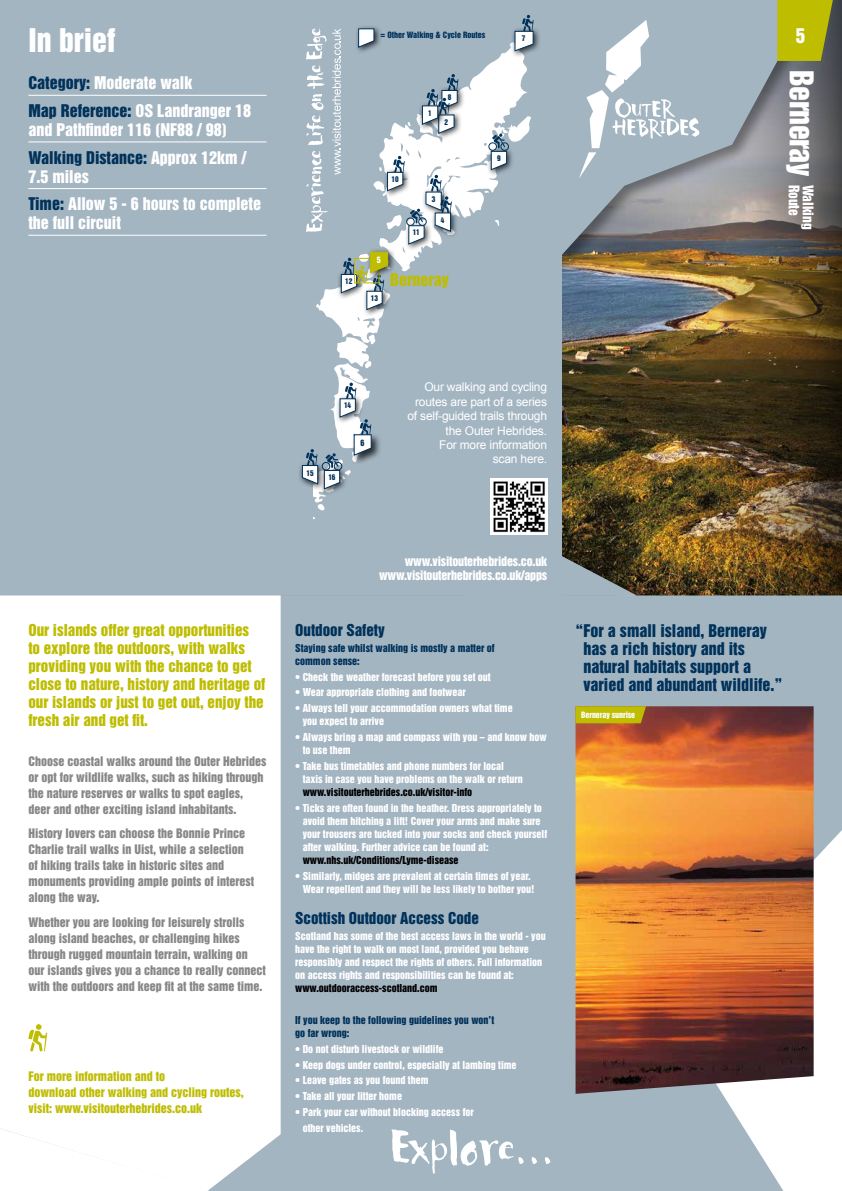
<style>
.page{position:relative;width:842px;height:1191px;background:#fff}
.page>*{position:absolute;margin:0;border:0;box-sizing:border-box;transform-origin:0 0}
.t1{font:56.5px "Carumba Plain";letter-spacing:-.015em;color:#fff}
.t2{font:30px "Helvetica Inserat";letter-spacing:-.02em;color:#fff}
.t3{font:29.8px "Helvetica Inserat";color:#fff}
.t4{font:18.8px "Helvetica Inserat";color:#fff}
.t5{font:16px/27.6px "Helvetica Inserat";color:#fff}
.t6{font:16px/18px "Helvetica Inserat";color:#00325a}
.t7{font:16px "Helvetica Inserat";color:#bebd00}
.t8{font:15px/18px "Helvetica Inserat";color:#bebd00}
.t9{font:15px "Helvetica Inserat";color:#00325a}
.t10{font:13.5px "Helvetica Inserat";letter-spacing:-.01em;color:#fff}
.t11{font:12px/16px "Helvetica Inserat";color:#878787}
.t12{font:12px/14.4px "Arial";letter-spacing:-.015em;color:#fff;text-align:right}
.t13{font:12px/16px "Helvetica Inserat";color:#bebd00}
.t14{font:12px/14.4px "Helvetica Inserat";letter-spacing:-.015em;color:#fff;text-align:right}
.t15{font:10px/13px "Helvetica Inserat";color:#fff}
.t16{font:10px/13px "Helvetica Inserat";color:#00325a}
.t17{font:10px "Helvetica Inserat";color:#000}
.t18{font:8px "Helvetica Inserat";color:#00325a}
.t19{font:8px "Helvetica Inserat";letter-spacing:-.01em;color:#fff}
.t20{font:7.2px "Helvetica Inserat";letter-spacing:-.01em;color:#00325a}
.s1{color:#00325a}
</style>
<div class="page">
<svg style="left:830px;top:0;width:12px;height:595px;background:#3b3429"></svg>
<div style="left:0;top:0;width:830px;height:612px;background:#000;opacity:.4"></div>
<img style="left:0;top:0;width:810px;height:595px">
<svg style="left:777px;top:0;width:56px;height:61px;background:#b0b00a"></svg>
<svg style="left:579px;top:20px;width:120px;height:159px"></svg>
<div style="left:463px;top:248px;width:98px;height:347px;background:#a4b5c2"></div>
<img style="left:490px;top:478px;width:57px;height:57px">
<hr style="left:28px;top:95px;width:238px;height:1px;background:#fff">
<hr style="left:28px;top:142px;width:238px;height:1px;background:#fff">
<hr style="left:28px;top:188px;width:238px;height:1px;background:#fff">
<hr style="left:28px;top:235px;width:238px;height:1px;background:#fff">
<div style="left:281px;top:595px;width:561px;height:596px;background:#a4b5c2"></div>
<svg style="left:671px;top:830px;width:171px;height:361px"></svg>
<svg style="left:0;top:595px;width:281px;height:596px"></svg>
<img style="left:575px;top:706px;width:239px;height:387px">
<svg style="left:575px;top:706px;width:71px;height:17px"></svg>
<svg style="left:28px;top:1024px;width:19px;height:27px"></svg>
<div style="left:511px;top:27px;width:30px;height:31px;background:#000;opacity:.75"></div>
<div style="left:298px;top:461px;width:28px;height:30px;background:#000;opacity:.75"></div>
<svg style="left:301px;top:15px;width:233px;height:505px"></svg>
<h3 class="t3" style="left:28px;top:23px;width:89px">In brief</h3>
<h3 class="t5" style="left:28px;top:70px;width:224px"><span class="s1">Category:</span> Moderate walk<br><span class="s1">Map Reference:</span> OS Landranger 18</h3>
<h3 class="t5" style="left:28px;top:116px;width:219px">and Pathfinder 116 (NF88 / 98)<br><span class="s1">Walking Distance:</span> Approx 12km /</h3>
<h3 class="t5" style="left:28px;top:163px;width:234px">7.5 miles<br><span class="s1">Time:</span> Allow 5 - 6 hours to complete</h3>
<h3 class="t5" style="left:28px;top:209px;width:94px">the full circuit</h3>
<p class="t18" style="left:381px;top:30px;width:106px">= Other Walking &amp; Cycle Routes</p>
<p class="t20" style="left:428px;top:108px;width:5px">1</p>
<p class="t20" style="left:448px;top:93px;width:5px">8</p>
<p class="t20" style="left:444px;top:118px;width:5px">2</p>
<p class="t20" style="left:345px;top:277px;width:9px">12</p>
<p class="t19" style="left:377px;top:255px;width:5px">5</p>
<p class="t20" style="left:371px;top:294px;width:9px">13</p>
<p class="t20" style="left:391px;top:175px;width:9px">10</p>
<p class="t20" style="left:413px;top:228px;width:9px">11</p>
<p class="t20" style="left:432px;top:195px;width:5px">3</p>
<p class="t20" style="left:441px;top:215px;width:5px">4</p>
<h3 class="t7" style="left:390px;top:270px;width:60px">Berneray</h3>
<p class="t20" style="left:497px;top:154px;width:5px">9</p>
<p class="t20" style="left:522px;top:34px;width:5px">7</p>
<h3 class="t4" style="left:796px;top:25px;width:11px">5</h3>
<h2 class="t2" style="left:819px;top:70px;width:107px;rotate:90deg">Berneray</h2>
<h3 class="t10" style="left:802px;top:185px;width:32px;rotate:90deg">Route</h3>
<h3 class="t10" style="left:816px;top:185px;width:46px;rotate:90deg">Walking</h3>
<p class="t20" style="left:306px;top:469px;width:9px">15</p>
<p class="t20" style="left:344px;top:401px;width:9px">14</p>
<p class="t20" style="left:328px;top:473px;width:9px">16</p>
<p class="t18" style="left:360px;top:437px;width:5px">6</p>
<p class="t12" style="left:407px;top:380px;width:141px">Our walking and cycling routes are part of a series of self-guided trails through the Outer Hebrides.<br>For more information<br>scan here.</p>
<h3 class="t8" style="left:28px;top:621px;width:239px">Our islands offer great opportunities<br>to explore the outdoors, with walks providing you with the chance to get close to nature, history and heritage of our islands or just to get out, enjoy the fresh air and get fit.</h3>
<p class="t11" style="left:28px;top:753px;width:239px">Choose coastal walks around the Outer Hebrides or opt for wildlife walks, such as hiking through the nature reserves or walks to spot eagles, deer and other exciting island inhabitants.</p>
<p class="t11" style="left:28px;top:825px;width:227px">History lovers can choose the Bonnie Prince Charlie trail walks in Uist, while a selection of hiking trails take in historic sites and monuments providing ample points of interest along the way.</p>
<p class="t11" style="left:28px;top:914px;width:239px">Whether you are looking for leisurely strolls along island beaches, or challenging hikes through rugged mountain terrain, walking on our islands gives you a chance to really connect with the outdoors and keep fit at the same time.</p>
<p class="t13" style="left:28px;top:1069px;width:217px">For more information and to<br>download other walking and cycling routes, visit: www.visitouterhebrides.co.uk</p>
<p class="t14" style="left:379px;top:554px;width:170px">www.visitouterhebrides.co.uk www.visitouterhebrides.co.uk/apps</p>
<h3 class="t9" style="left:295px;top:621px;width:91px">Outdoor Safety</h3>
<p class="t16" style="left:295px;top:641px;width:201px">Staying safe whilst walking is mostly a matter of common sense:</p>
<p class="t15" style="left:295px;top:670px;width:197px">• Check the weather forecast before you set out</p>
<p class="t15" style="left:295px;top:686px;width:172px">• Wear appropriate clothing and footwear</p>
<p class="t15" style="left:303px;top:702px;width:211px;text-indent:-8px">• Always tell your accommodation owners what time you expect to arrive</p>
<p class="t15" style="left:303px;top:731px;width:246px;text-indent:-8px">• Always bring a map and compass with you – and know how to use them</p>
<p class="t15" style="left:303px;top:759px;width:221px;text-indent:-8px">• Take bus timetables and phone numbers for local taxis in case you have problems on the walk or return</p>
<p class="t17" style="left:303px;top:786px;width:171px">www.visitouterhebrides.co.uk/visitor-info</p>
<p class="t15" style="left:303px;top:801px;width:246px;text-indent:-8px">• Ticks are often found in the heather. Dress appropriately to avoid them hitching a lift! Cover your arms and make sure your trousers are tucked into your socks and check yourself after walking. Further advice can be found at:</p>
<p class="t17" style="left:303px;top:854px;width:157px">www.nhs.uk/Conditions/Lyme-disease</p>
<p class="t15" style="left:303px;top:869px;width:233px;text-indent:-8px">• Similarly, midges are prevalent at certain times of year.<br>Wear repellent and they will be less likely to bother you!</p>
<h3 class="t9" style="left:295px;top:909px;width:185px">Scottish Outdoor Access Code</h3>
<p class="t15" style="left:295px;top:930px;width:252px">Scotland has some of the best access laws in the world - you have the right to walk on most land, provided you behave responsibly and respect the rights of others. Full information on access rights and responsibilities can be found at:</p>
<p class="t17" style="left:295px;top:982px;width:144px">www.outdooraccess-scotland.com</p>
<p class="t16" style="left:295px;top:1013px;width:200px">If you keep to the following guidelines you won’t go far wrong:</p>
<p class="t15" style="left:295px;top:1042px;width:150px">• Do not disturb livestock or wildlife</p>
<p class="t15" style="left:295px;top:1058px;width:223px">• Keep dogs under control, especially at lambing time</p>
<p class="t15" style="left:295px;top:1074px;width:135px">• Leave gates as you found them</p>
<p class="t15" style="left:295px;top:1090px;width:108px">• Take all your litter home</p>
<p class="t15" style="left:303px;top:1104px;width:173px;line-height:15.8px;text-indent:-8px">• Park your car without blocking access for other vehicles.</p>
<h1 class="t1" style="left:389px;top:1114px;width:167px">Explore...</h1>
<h3 class="t6" style="left:583px;top:621px;width:201px;text-indent:-8px">“For a small island, Berneray has a rich history and its natural habitats support a varied and abundant wildlife.”</h3>
<p class="t19" style="left:581px;top:710px;width:56px">Berneray sunrise</p>
</div>
